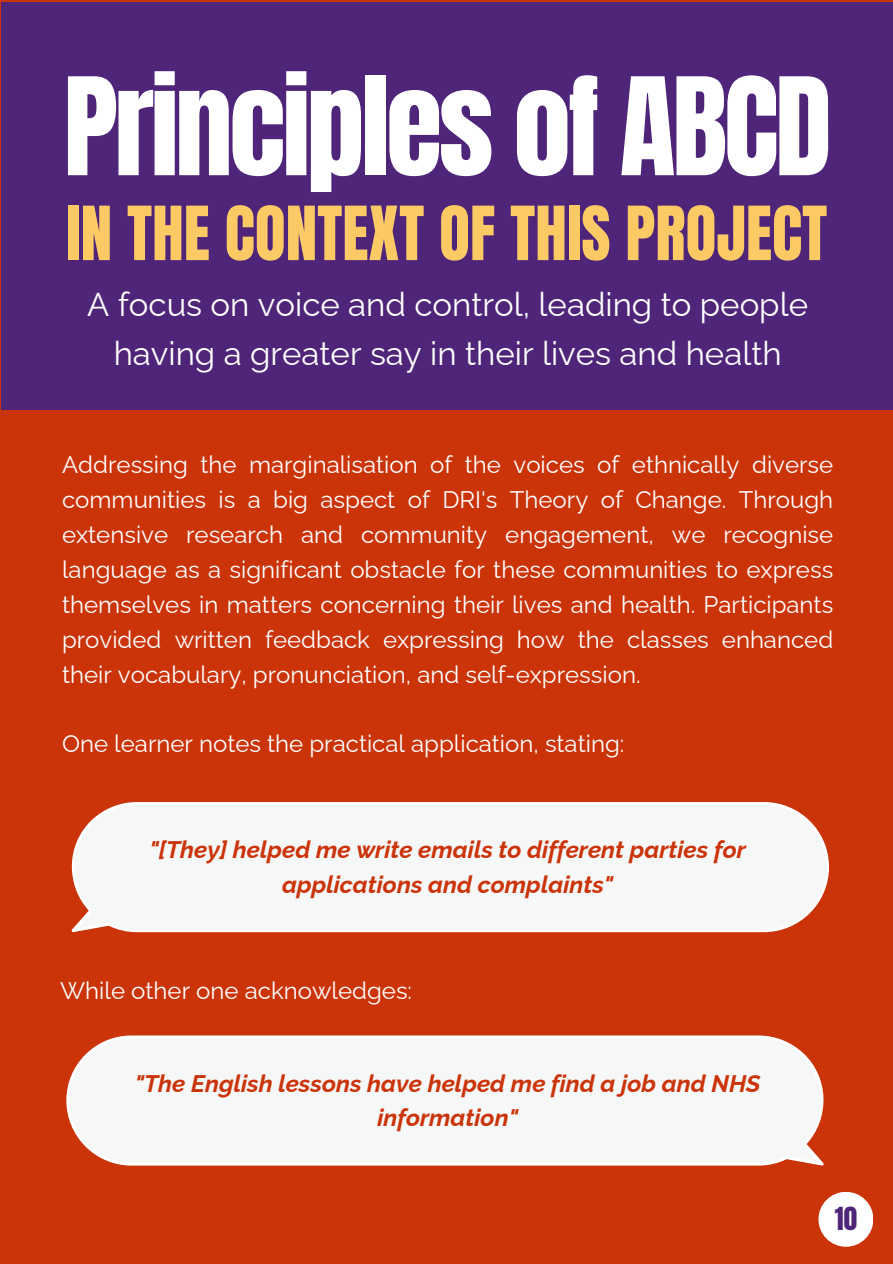
<style>
.page{position:relative;width:893px;height:1264px;background:#fff}
.page>*{position:absolute;margin:0;border:0;box-sizing:border-box;transform-origin:0 0}
.t1{font:115.05px "Anton";letter-spacing:-.03em;color:#fff}
.t2{font:63.45px "Anton";color:#fcca65}
.t3{font:33px/48.3px "Raleway";color:#fff;text-align:center}
.t4{font:27px "Anton";color:#4f257a}
.t5{font:24px/34.8px "Raleway";color:#fff;text-align:justify}
.t6{font:italic 700 24px/34.8px "Raleway";color:#cb3309;text-align:center}
</style>
<div class="page">
<div style="left:0;top:0;width:892px;height:1263px;background:#cb3309"></div>
<div style="left:1px;top:2px;width:891px;height:407px;background:#4f257a"></div>
<div style="left:72px;top:802px;width:757px;height:130px;background:#f6f7f7"></div>
<svg style="left:66px;top:1035px;width:757px;height:130px;background:#f4f0ee"></svg>
<div style="left:818px;top:1191px;width:55px;height:55px;background:#fff;border-radius:50%"></div>
<p class="t1" style="left:64px;top:44px;width:769px">Principles of ABCD</p>
<p class="t2" style="left:66px;top:188px;width:762px">IN THE CONTEXT OF THIS PROJECT</p>
<p class="t3" style="left:87px;top:280px;width:722px">A focus on voice and control, leading to people having a greater say in their lives and health</p>
<p class="t5" style="left:62px;top:447px;width:772px">Addressing the marginalisation of the voices of ethnically diverse communities is a big aspect of DRI's Theory of Change. Through extensive research and community engagement, we recognise language as a significant obstacle for these communities to express themselves in matters concerning their lives and health. Participants provided written feedback expressing how the classes enhanced their vocabulary, pronunciation, and self-expression.</p>
<p class="t5" style="left:62px;top:726px;width:563px">One learner notes the practical application, stating:</p>
<p class="t6" style="left:149px;top:832px;width:597px">"[They] helped me write emails to different parties for applications and complaints"</p>
<p class="t5" style="left:60px;top:972px;width:353px">While other one acknowledges:</p>
<p class="t6" style="left:135px;top:1065px;width:627px">"The English lessons have helped me find a job and NHS information"</p>
<p class="t4" style="left:834px;top:1199px;width:24px">10</p>
</div>
